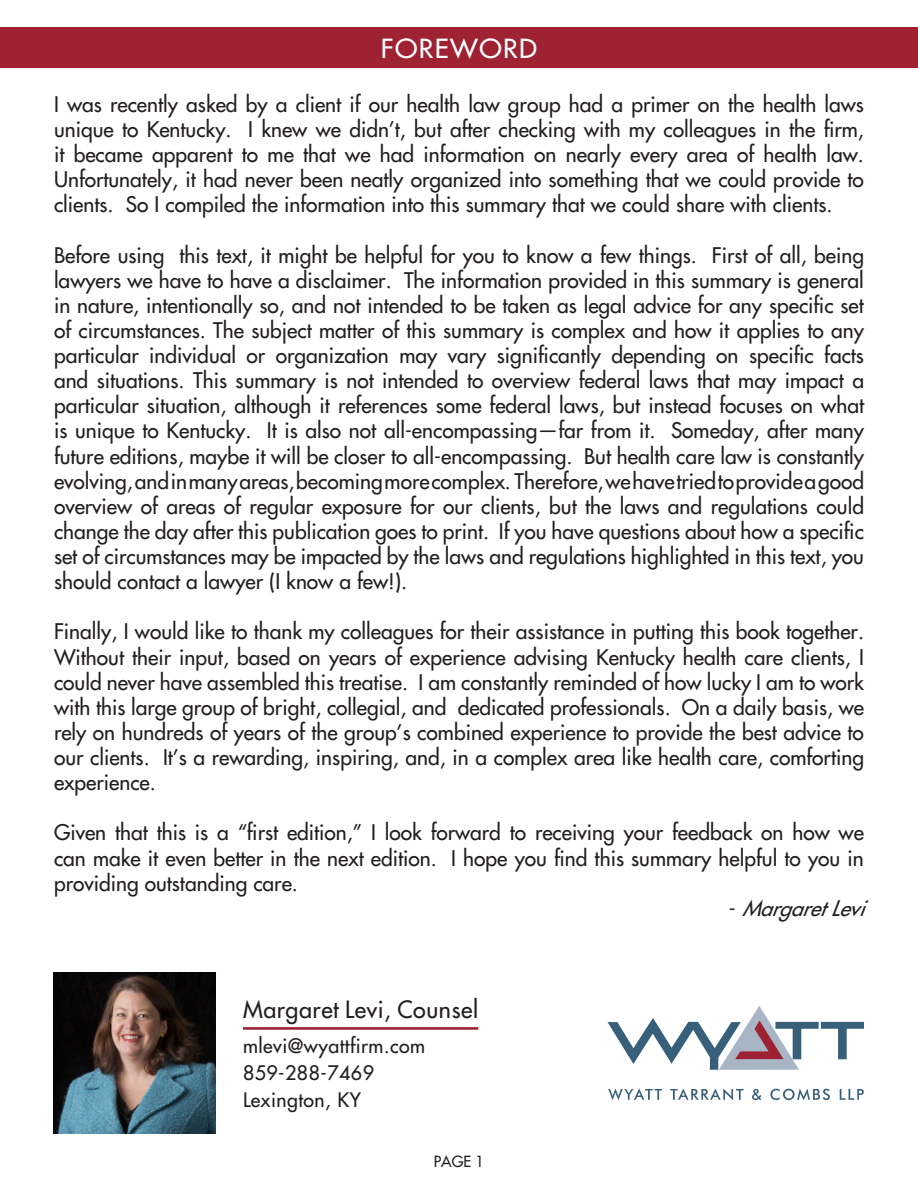
<style>
.page{position:relative;width:918px;height:1188px;background:#fff}
.page>*{position:absolute;margin:0;border:0;box-sizing:border-box;transform-origin:0 0}
.t1{font:500 25.65px "Futura Std";letter-spacing:.05em;color:#fff;scale:1.05 1}
.t2{font:500 23.25px "Futura Std";letter-spacing:.025em;color:#231f20}
.t3{font:500 21px/25.2px "Futura Std";color:#231f20;text-align:justify}
.t4{font:italic 500 21px "Futura Std";color:#231f20}
.t5{font:500 19.5px "Futura Std";letter-spacing:.025em;color:#231f20}
.t6{font:500 15px "Futura Std";color:#231f20}
.s1{font-style:normal}
</style>
<div class="page">
<div style="left:0;top:27px;width:918px;height:41px;background:#9e2232"></div>
<img style="left:54px;top:972px;width:162px;height:162px">
<hr style="left:243px;top:1027px;width:235px;height:3px;background:#9d2130">
<svg style="left:608px;top:1089px;width:54px;height:11px"></svg>
<svg style="left:670px;top:1089px;width:74px;height:11px"></svg>
<svg style="left:752px;top:1089px;width:10px;height:11px"></svg>
<svg style="left:770px;top:1089px;width:60px;height:11px"></svg>
<svg style="left:840px;top:1089px;width:24px;height:11px"></svg>
<svg style="left:608px;top:1006px;width:256px;height:64px"></svg>
<p class="t1" style="left:381px;top:32px;width:150px">FOREWORD</p>
<p class="t3" style="left:54px;top:92px;width:812px">I was recently asked by a client if our health law group had a primer on the health laws unique to Kentucky. I knew we didn’t, but after checking with my colleagues in the firm, it became apparent to me that we had information on nearly every area of health law.<br>Unfortunately, it had never been neatly organized into something that we could provide to clients. So I compiled the information into this summary that we could share with clients.</p>
<p class="t3" style="left:54px;top:242px;width:812px">Before using this text, it might be helpful for you to know a few things. First of all, being lawyers we have to have a disclaimer. The information provided in this summary is general in nature, intentionally so, and not intended to be taken as legal advice for any specific set of circumstances. The subject matter of this summary is complex and how it applies to any particular individual or organization may vary significantly depending on specific facts and situations. This summary is not intended to overview federal laws that may impact a particular situation, although it references some federal laws, but instead focuses on what is unique to Kentucky. It is also not all-encompassing—far from it. Someday, after many future editions, maybe it will be closer to all-encompassing. But health care law is constantly evolving, and in many areas, becoming more complex. Therefore, we have tried to provide a good overview of areas of regular exposure for our clients, but the laws and regulations could change the day after this publication goes to print. If you have questions about how a specific set of circumstances may be impacted by the laws and regulations highlighted in this text, you should contact a lawyer (I know a few!).</p>
<p class="t3" style="left:54px;top:619px;width:812px">Finally, I would like to thank my colleagues for their assistance in putting this book together.<br>Without their input, based on years of experience advising Kentucky health care clients, I could never have assembled this treatise. I am constantly reminded of how lucky I am to work with this large group of bright, collegial, and dedicated professionals. On a daily basis, we rely on hundreds of years of the group’s combined experience to provide the best advice to our clients. It’s a rewarding, inspiring, and, in a complex area like health care, comforting experience.</p>
<p class="t3" style="left:54px;top:820px;width:811px">Given that this is a “first edition,” I look forward to receiving your feedback on how we can make it even better in the next edition. I hope you find this summary helpful to you in providing outstanding care.</p>
<p class="t4" style="left:729px;top:895px;width:147px"><span class="s1">-</span> MargaretLevi</p>
<p class="t2" style="left:243px;top:995px;width:237px">Margaret Levi, Counsel</p>
<p class="t5" style="left:243px;top:1033px;width:184px">mlevi@wyattfirm.com</p>
<p class="t5" style="left:243px;top:1060px;width:133px">859-288-7469</p>
<p class="t5" style="left:243px;top:1087px;width:119px">Lexington, KY</p>
<p class="t6" style="left:434px;top:1152px;width:52px">PAGE 1</p>
</div>
